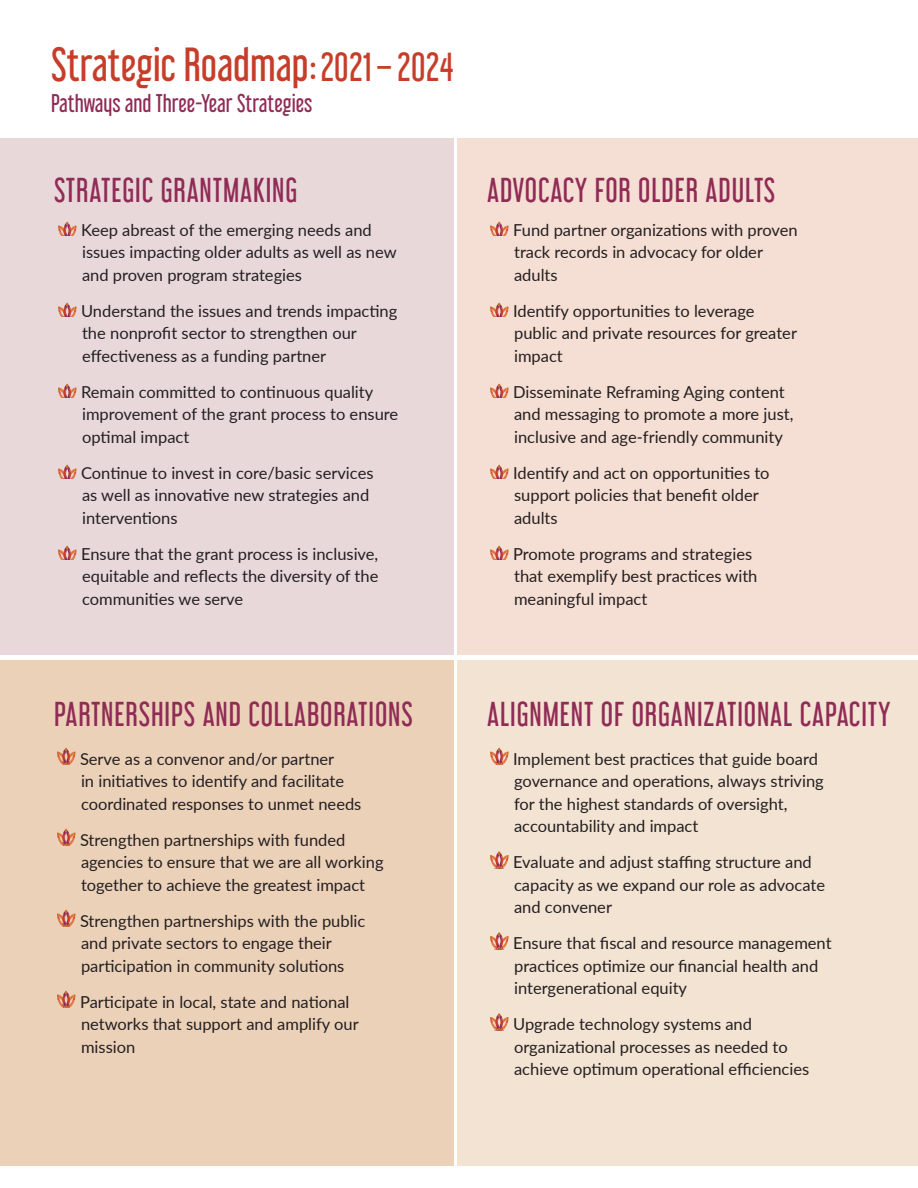
<style>
.page{position:relative;width:918px;height:1188px;background:#fff}
.page>*{position:absolute;margin:0;border:0;box-sizing:border-box;transform-origin:0 0}
.t1{font:42px "Libel Suit Rg";color:#c63e2a}
.t2{font:30.3px "Libel Suit Rg";letter-spacing:.03em;color:#902b55}
.t3{font:22.5px "Libel Suit Rg";color:#902b55}
.Strategy_Areas{font:16.5px/22.5px "Lato";color:#231f20}
.s1{font-size:35.55px}
</style>
<div class="page">
<div style="left:0;top:661px;width:454px;height:505px;background:#ecd1b9"></div>
<div style="left:0;top:138px;width:454px;height:517px;background:#e9d8da"></div>
<div style="left:457px;top:661px;width:461px;height:505px;background:#f3e3d3"></div>
<div style="left:457px;top:138px;width:461px;height:517px;background:#f5ded3"></div>
<svg style="left:58px;top:222px;width:19px;height:14px"></svg>
<svg style="left:58px;top:303px;width:19px;height:14px"></svg>
<svg style="left:58px;top:384px;width:19px;height:14px"></svg>
<svg style="left:58px;top:465px;width:19px;height:14px"></svg>
<svg style="left:58px;top:546px;width:19px;height:14px"></svg>
<svg style="left:490px;top:222px;width:19px;height:14px"></svg>
<svg style="left:490px;top:303px;width:19px;height:14px"></svg>
<svg style="left:490px;top:384px;width:19px;height:14px"></svg>
<svg style="left:490px;top:465px;width:19px;height:14px"></svg>
<svg style="left:490px;top:546px;width:19px;height:14px"></svg>
<svg style="left:57px;top:748px;width:18px;height:17px"></svg>
<svg style="left:57px;top:829px;width:18px;height:17px"></svg>
<svg style="left:57px;top:910px;width:18px;height:17px"></svg>
<svg style="left:57px;top:991px;width:18px;height:17px"></svg>
<svg style="left:490px;top:748px;width:19px;height:17px"></svg>
<svg style="left:490px;top:851px;width:19px;height:17px"></svg>
<svg style="left:490px;top:932px;width:19px;height:18px"></svg>
<svg style="left:490px;top:1013px;width:19px;height:17px"></svg>
<p class="t1" style="left:51px;top:30px;width:404px">Strategic Roadmap:<span class="s1">2021 – 2024</span></p>
<p class="t3" style="left:51px;top:85px;width:263px">Pathways and Three-Year Strategies</p>
<p class="t2" style="left:54px;top:165px;width:245px">STRATEGIC GRANTMAKING</p>
<p class="t2" style="left:487px;top:165px;width:290px">ADVOCACY FOR OLDER ADULTS</p>
<p class="Strategy_Areas" style="left:81px;top:218px;width:317px">Keep abreast of the emerging needs and issues impacting older adults as well as new and proven program strategies</p>
<p class="Strategy_Areas" style="left:81px;top:299px;width:318px">Understand the issues and trends impacting the nonprofit sector to strengthen our effectiveness as a funding partner</p>
<p class="Strategy_Areas" style="left:81px;top:380px;width:319px">Remain committed to continuous quality improvement of the grant process to ensure optimal impact</p>
<p class="Strategy_Areas" style="left:81px;top:461px;width:294px">Continue to invest in core/basic services as well as innovative new strategies and interventions</p>
<p class="Strategy_Areas" style="left:81px;top:542px;width:299px;text-align:justify">Ensure that the grant process is inclusive, equitable and reflects the diversity of the communities we serve</p>
<p class="Strategy_Areas" style="left:513px;top:218px;width:286px">Fund partner organizations with proven track records in advocacy for older adults</p>
<p class="Strategy_Areas" style="left:513px;top:299px;width:285px">Identify opportunities to leverage public and private resources for greater impact</p>
<p class="Strategy_Areas" style="left:513px;top:380px;width:282px">Disseminate Reframing Aging content and messaging to promote a more just, inclusive and age-friendly community</p>
<p class="Strategy_Areas" style="left:513px;top:461px;width:258px">Identify and act on opportunities to support policies that benefit older adults</p>
<p class="Strategy_Areas" style="left:513px;top:542px;width:246px">Promote programs and strategies that exemplify best practices with meaningful impact</p>
<p class="t2" style="left:54px;top:689px;width:360px">PARTNERSHIPS AND COLLABORATIONS</p>
<p class="t2" style="left:487px;top:689px;width:405px">ALIGNMENT OF ORGANIZATIONAL CAPACITY</p>
<p class="Strategy_Areas" style="left:80px;top:747px;width:283px">Serve as a convenor and/or partner<br>in initiatives to identify and facilitate coordinated responses to unmet needs</p>
<p class="Strategy_Areas" style="left:80px;top:828px;width:305px">Strengthen partnerships with funded agencies to ensure that we are all working together to achieve the greatest impact</p>
<p class="Strategy_Areas" style="left:80px;top:909px;width:287px">Strengthen partnerships with the public and private sectors to engage their participation in community solutions</p>
<p class="Strategy_Areas" style="left:80px;top:990px;width:280px">Participate in local, state and national networks that support and amplify our mission</p>
<p class="Strategy_Areas" style="left:513px;top:747px;width:312px">Implement best practices that guide board governance and operations, always striving for the highest standards of oversight, accountability and impact</p>
<p class="Strategy_Areas" style="left:513px;top:851px;width:314px">Evaluate and adjust staffing structure and capacity as we expand our role as advocate and convener</p>
<p class="Strategy_Areas" style="left:513px;top:932px;width:320px">Ensure that fiscal and resource management practices optimize our financial health and intergenerational equity</p>
<p class="Strategy_Areas" style="left:513px;top:1013px;width:298px">Upgrade technology systems and organizational processes as needed to achieve optimum operational efficiencies</p>
</div>
